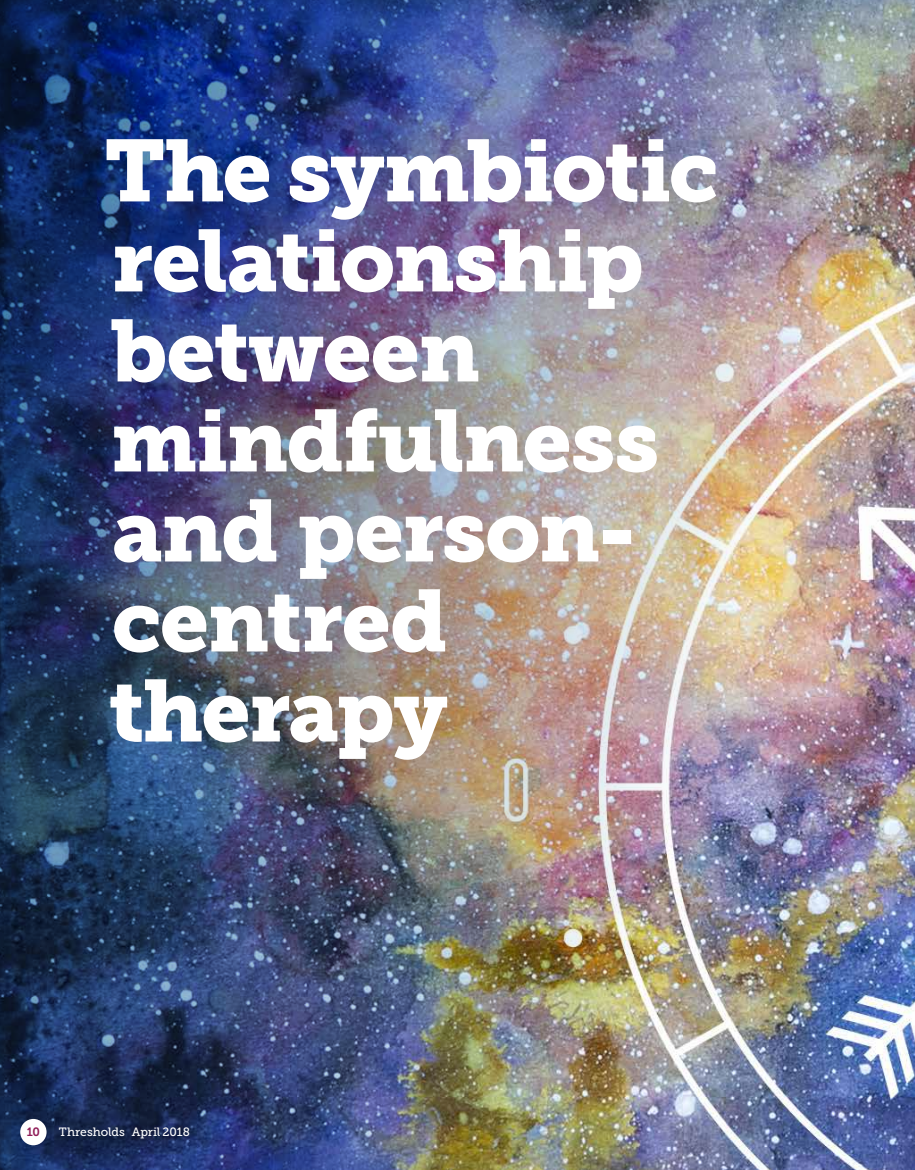
<style>
.page{position:relative;width:915px;height:1170px;background:#fff}
.page>*{position:absolute;margin:0;border:0;box-sizing:border-box;transform-origin:0 0}
.t1{font:87px/90px "Museo Slab 900";letter-spacing:-.015em;color:#fff}
.t2{font:12px "Museo Slab 500";letter-spacing:-.005em;color:#fff}
.t3{font:12px "Museo Slab 700";color:#901d58}
</style>
<div class="page">
<img style="left:0;top:0;width:914px;height:1169px">
<div style="left:20px;top:1118px;width:27px;height:27px;background:#fff;border-radius:50%"></div>
<p class="t1" style="left:105px;top:127px;width:615px">The symbiotic relationship between mindfulness and person&shy;centred therapy</p>
<p class="t3" style="left:27px;top:1124px;width:15px">10</p>
<p class="t2" style="left:59px;top:1124px;width:132px">Thresholds April 2018</p>
</div>
